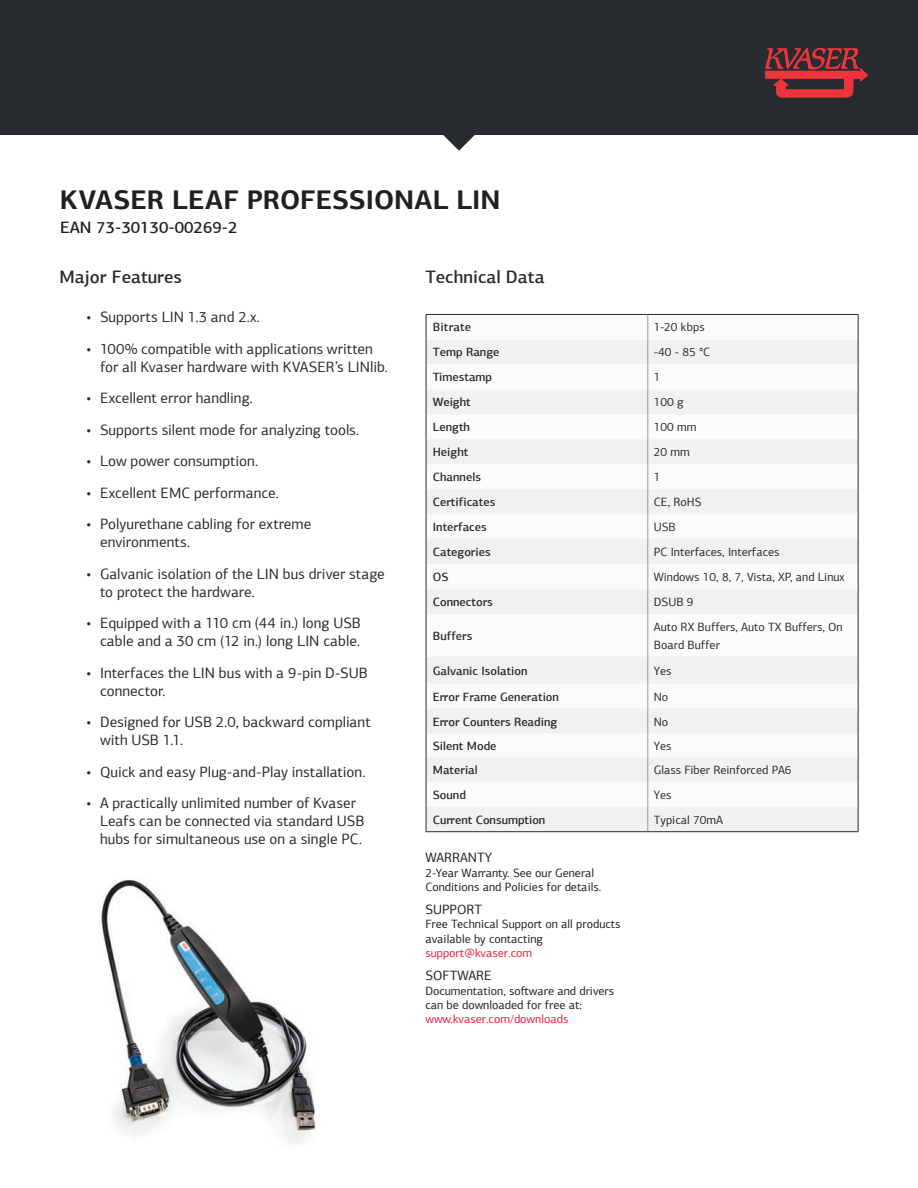
<style>
.page{position:relative;width:918px;height:1188px;background:#fff}
.page>*{position:absolute;margin:0;border:0;box-sizing:border-box;transform-origin:0 0}
.t1{font:700 27px "PF Agora Sans Pro";letter-spacing:.005em;color:#231f20}
.Bullets{font:500 18px "PF Agora Sans Pro";color:#262c2f}
.t2{font:500 16.5px "PF Agora Sans Pro";color:#231f20}
.t3{font:15px/18px "PF Agora Sans Pro";color:#262c2f}
.t4{font:13.5px "PF Agora Sans Pro";color:#231f20}
.t5{font:12px/14.4px "PF Agora Sans Pro";color:#231f20}
.t6{font:500 12px "PF Agora Sans Pro";color:#262c2f}
.t7{font:12px/18px "PF Agora Sans Pro";color:#262c2f}
.s1{color:#ed1a39}
</style>
<div class="page">
<svg style="left:443px;top:135px;width:32px;height:16px"></svg>
<div style="left:0;top:0;width:918px;height:135px;background:#262c2f"></div>
<svg style="left:765px;top:48px;width:103px;height:49px"></svg>
<svg style="left:427px;top:339px;width:431px;height:492px;fill:#f3f3f3"></svg>
<svg style="left:647px;top:315px;width:1px;height:299px"></svg>
<hr style="left:647px;top:614px;width:1px;height:43px;background:#979a9b">
<svg style="left:647px;top:657px;width:1px;height:174px"></svg>
<hr style="left:426px;top:314px;width:222px;height:1px;background:#262c2f">
<hr style="left:648px;top:314px;width:211px;height:1px;background:#262c2f">
<svg style="left:426px;top:315px;width:1px;height:299px"></svg>
<svg style="left:858px;top:315px;width:1px;height:299px"></svg>
<hr style="left:426px;top:614px;width:1px;height:43px;background:#262c2f">
<hr style="left:858px;top:614px;width:1px;height:43px;background:#262c2f">
<svg style="left:426px;top:657px;width:1px;height:174px"></svg>
<svg style="left:858px;top:657px;width:1px;height:174px"></svg>
<hr style="left:426px;top:831px;width:222px;height:1px;background:#262c2f">
<hr style="left:648px;top:831px;width:211px;height:1px;background:#262c2f">
<img style="left:101px;top:877px;width:215px;height:267px">
<p class="t1" style="left:60px;top:183px;width:442px">KVASER LEAF PROFESSIONAL LIN</p>
<p class="t2" style="left:60px;top:217px;width:179px">EAN 73-30130-00269-2</p>
<p class="Bullets" style="left:60px;top:266px;width:124px">Major Features</p>
<p class="Bullets" style="left:425px;top:266px;width:121px">Technical Data</p>
<p class="t3" style="left:87px;top:308px;width:175px">• Supports LIN 1.3 and 2.x.</p>
<p class="t3" style="left:100px;top:340px;width:289px;text-indent:-13px">• 100% compatible with applications written for all Kvaser hardware with KVASER’s LINlib.</p>
<p class="t3" style="left:87px;top:389px;width:168px">• Excellent error handling.</p>
<p class="t3" style="left:87px;top:421px;width:274px">• Supports silent mode for analyzing tools.</p>
<p class="t3" style="left:87px;top:452px;width:173px">• Low power consumption.</p>
<p class="t3" style="left:87px;top:484px;width:194px">• Excellent EMC performance.</p>
<p class="t3" style="left:100px;top:515px;width:213px;text-indent:-13px">• Polyurethane cabling for extreme environments.</p>
<p class="t3" style="left:100px;top:565px;width:286px;text-indent:-13px">• Galvanic isolation of the LIN bus driver stage to protect the hardware.</p>
<p class="t3" style="left:87px;top:614px;width:276px;text-align:right">• Equipped with a 110 cm (44 in.) long USB cable and a 30 cm (12 in.) long LIN cable.</p>
<p class="t3" style="left:100px;top:664px;width:270px;text-indent:-13px">• Interfaces the LIN bus with a 9-pin D-SUB connector.</p>
<p class="t3" style="left:100px;top:713px;width:272px;text-indent:-13px">• Designed for USB 2.0, backward compliant with USB 1.1.</p>
<p class="t3" style="left:87px;top:763px;width:281px">• Quick and easy Plug-and-Play installation.</p>
<p class="t3" style="left:100px;top:794px;width:266px;text-indent:-13px">• A practically unlimited number of Kvaser<br>Leafs can be connected via standard USB hubs for simultaneous use on a single PC.</p>
<p class="t4" style="left:425px;top:850px;width:68px">WARRANTY</p>
<p class="t5" style="left:425px;top:865px;width:177px">2-Year Warranty. See our General<br>Conditions and Policies for details.</p>
<p class="t4" style="left:425px;top:901px;width:58px">SUPPORT</p>
<p class="t5" style="left:425px;top:917px;width:197px">Free Technical Support on all products available by contacting <span class="s1">support@kvaser.com</span></p>
<p class="t4" style="left:425px;top:967px;width:68px">SOFTWARE</p>
<p class="t5" style="left:425px;top:983px;width:190px">Documentation, software and drivers can be downloaded for free at: <span class="s1">www.kvaser.com/downloads</span></p>
<p class="t6" style="left:433px;top:320px;width:40px">Bitrate</p>
<p class="t7" style="left:654px;top:318px;width:53px">1-20 kbps</p>
<p class="t6" style="left:433px;top:345px;width:68px">Temp Range</p>
<p class="t7" style="left:654px;top:343px;width:58px">-40 - 85 °C</p>
<p class="t6" style="left:433px;top:370px;width:61px">Timestamp</p>
<p class="t7" style="left:654px;top:368px;width:8px">1</p>
<p class="t6" style="left:433px;top:395px;width:40px">Weight</p>
<p class="t7" style="left:654px;top:393px;width:31px">100 g</p>
<p class="t6" style="left:433px;top:420px;width:39px">Length</p>
<p class="t7" style="left:654px;top:418px;width:44px">100 mm</p>
<p class="t6" style="left:433px;top:445px;width:37px">Height</p>
<p class="t7" style="left:654px;top:443px;width:38px">20 mm</p>
<p class="t6" style="left:433px;top:470px;width:50px">Channels</p>
<p class="t7" style="left:654px;top:468px;width:8px">1</p>
<p class="t6" style="left:433px;top:495px;width:64px">Certificates</p>
<p class="t7" style="left:654px;top:493px;width:49px">CE, RoHS</p>
<p class="t6" style="left:433px;top:520px;width:55px">Interfaces</p>
<p class="t7" style="left:654px;top:518px;width:24px">USB</p>
<p class="t6" style="left:433px;top:545px;width:59px">Categories</p>
<p class="t7" style="left:654px;top:543px;width:127px">PC Interfaces, Interfaces</p>
<p class="t6" style="left:433px;top:570px;width:17px">OS</p>
<p class="t7" style="left:654px;top:568px;width:192px">Windows 10, 8, 7, Vista, XP, and Linux</p>
<p class="t6" style="left:433px;top:595px;width:62px">Connectors</p>
<p class="t7" style="left:654px;top:593px;width:41px">DSUB 9</p>
<p class="t6" style="left:433px;top:628px;width:41px">Buffers</p>
<p class="t7" style="left:654px;top:618px;width:191px">Auto RX Buffers, Auto TX Buffers, On<br>Board Buffer</p>
<p class="t6" style="left:433px;top:663px;width:96px">Galvanic Isolation</p>
<p class="t7" style="left:654px;top:661px;width:19px">Yes</p>
<p class="t6" style="left:433px;top:689px;width:128px">Error Frame Generation</p>
<p class="t7" style="left:654px;top:688px;width:16px">No</p>
<p class="t6" style="left:433px;top:714px;width:126px">Error Counters Reading</p>
<p class="t7" style="left:654px;top:712px;width:16px">No</p>
<p class="t6" style="left:433px;top:738px;width:65px">Silent Mode</p>
<p class="t7" style="left:654px;top:737px;width:19px">Yes</p>
<p class="t6" style="left:433px;top:762px;width:47px">Material</p>
<p class="t7" style="left:654px;top:761px;width:139px">Glass Fiber Reinforced PA6</p>
<p class="t6" style="left:433px;top:787px;width:35px">Sound</p>
<p class="t7" style="left:654px;top:786px;width:19px">Yes</p>
<p class="t6" style="left:433px;top:812px;width:114px">Current Consumption</p>
<p class="t7" style="left:654px;top:811px;width:71px">Typical 70mA</p>
</div>
